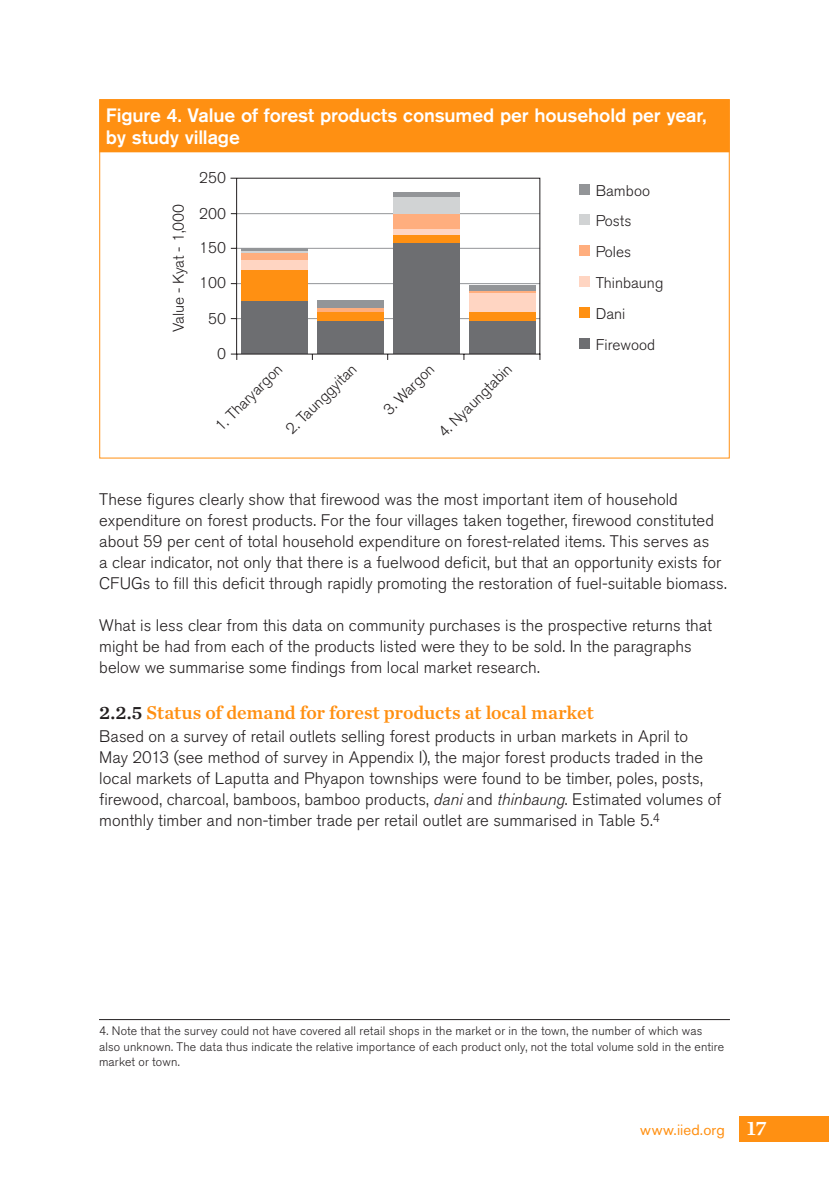
<style>
.page{position:relative;width:829px;height:1191px;background:#fff}
.page>*{position:absolute;margin:0;border:0;box-sizing:border-box;transform-origin:0 0}
.Box_head{font:500 19.25px/22.8px "Akzidenz Grotesk BE";letter-spacing:-.01em;color:#fff}
.Head_3{font:19.25px "Chronicle Text G1 Semi";letter-spacing:-.01em;color:#ff9012}
.t1{font:300 16.62px/21px "Akzidenz Grotesk BE";color:#231f20}
.t2{font:300 15.4px/30.8px "Akzidenz Grotesk BE";color:#231f20}
.t3{font:14.88px "Akzidenz Grotesk BE";letter-spacing:.01em;color:#ff9012}
.Footnote{font:300 12.25px/15.8px "Akzidenz Grotesk BE";letter-spacing:.01em;color:#231f20}
.s1{color:#231f20}
.s2{font-style:italic}
.s3{font-family:"Chronicle Text G1 Semi";font-size:21px;color:#fff}
</style>
<div class="page">
<div style="left:739px;top:1116px;width:89px;height:25px;background:#ff9012"></div>
<svg style="left:230px;top:177px;width:311px;height:183px"></svg>
<div style="left:579px;top:184px;width:11px;height:10px;background:#939598"></div>
<div style="left:579px;top:245px;width:11px;height:11px;background:#ffae7e"></div>
<div style="left:579px;top:214px;width:11px;height:11px;background:#d1d3d4"></div>
<div style="left:579px;top:276px;width:11px;height:11px;background:#ffd5c2"></div>
<div style="left:579px;top:338px;width:11px;height:11px;background:#6d6e71"></div>
<div style="left:579px;top:307px;width:11px;height:11px;background:#ff9012"></div>
<hr style="left:99px;top:1019px;width:630px;height:1px;background:#231f20">
<div style="left:100px;top:100px;width:628px;height:51px;background:#ff9012"></div>
<div style="left:99px;top:99px;width:630px;height:53px;border:2px solid #ff9012"></div>
<p class="Box_head" style="left:106px;top:103px;width:602px">Figure 4. Value of forest products consumed per household per year, by study village</p>
<p class="t2" style="left:163px;top:332px;width:130px;rotate:-90deg">Value - Kyat - 1,000</p>
<p class="t2" style="left:199px;top:163px;width:28px">250</p>
<p class="t2" style="left:199px;top:198px;width:28px">200</p>
<p class="t2" style="left:199px;top:233px;width:28px">150</p>
<p class="t2" style="left:199px;top:268px;width:28px">100</p>
<p class="t2" style="left:208px;top:303px;width:19px">50</p>
<p class="t2" style="left:217px;top:339px;width:10px">0</p>
<p class="t2" style="left:207px;top:417px;width:89px;rotate:-45deg">1. Tharyargon</p>
<p class="t2" style="left:375px;top:401px;width:66px;rotate:-45deg">3. Wargon</p>
<p class="t2" style="left:278px;top:421px;width:94px;rotate:-45deg">2. Taunggyitan</p>
<p class="t2" style="left:430px;top:424px;width:98px;rotate:-45deg">4. Nyaungtabin</p>
<p class="t2" style="left:595px;top:175px;width:69px">Bamboo<br>Posts<br>Poles<br>Thinbaung<br>Dani<br>Firewood</p>
<p class="t1" style="left:99px;top:489px;width:629px">These figures clearly show that firewood was the most important item of household expenditure on forest products. For the four villages taken together, firewood constituted about 59 per cent of total household expenditure on forest-related items. This serves as<br>a clear indicator, not only that there is a fuelwood deficit, but that an opportunity exists for CFUGs to fill this deficit through rapidly promoting the restoration of fuel-suitable biomass.</p>
<p class="t1" style="left:99px;top:615px;width:614px">What is less clear from this data on community purchases is the prospective returns that might be had from each of the products listed were they to be sold. In the paragraphs below we summarise some findings from local market research.</p>
<p class="Head_3" style="left:99px;top:697px;width:496px"><span class="s1">2.2.5</span> Status of demand for forest products at local market</p>
<p class="t1" style="left:99px;top:726px;width:623px">Based on a survey of retail outlets selling forest products in urban markets in April to<br>May 2013 (see method of survey in Appendix I), the major forest products traded in the local markets of Laputta and Phyapon townships were found to be timber, poles, posts, firewood, charcoal, bamboos, bamboo products, <span class="s2">dani</span> and <span class="s2">thinbaung</span>. Estimated volumes of monthly timber and non-timber trade per retail outlet are summarised in Table 5.<sup>4</sup></p>
<p class="Footnote" style="left:99px;top:1023px;width:626px">4. Note that the survey could not have covered all retail shops in the market or in the town, the number of which was also unknown. The data thus indicate the relative importance of each product only, not the total volume sold in the entire market or town.</p>
<p class="t3" style="left:640px;top:1120px;width:128px">www.iied.org <span class="s3">17</span></p>
</div>
